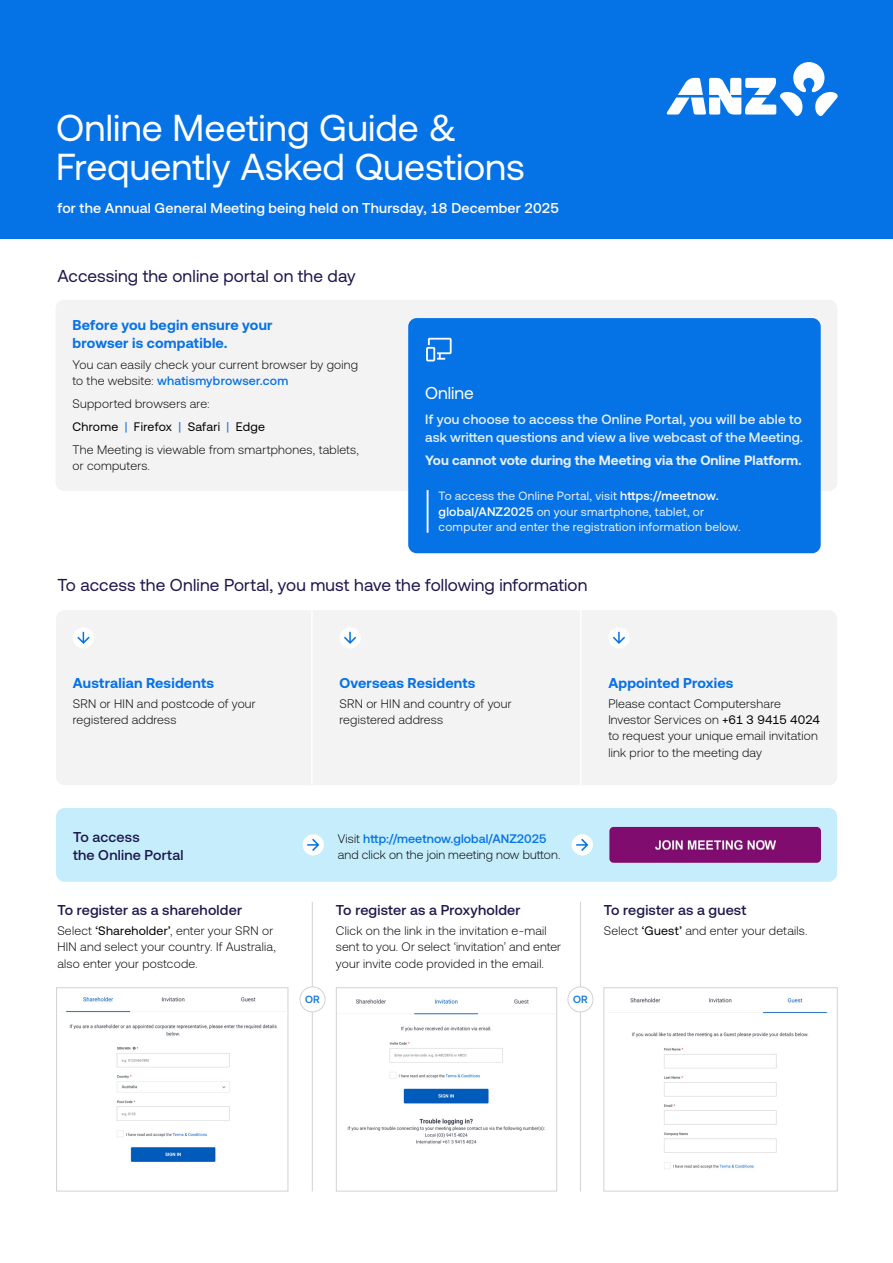
<style>
.page{position:relative;width:893px;height:1263px;background:#fff}
.page>*{position:absolute;margin:0;border:0;box-sizing:border-box;transform-origin:0 0}
.t1{font:37.5px/39px "Aeonik TAB";color:#fff}
.t2{font:17.25px "Aeonik TAB";letter-spacing:.005em;color:#1d164c}
.t3{font:17.25px "Aeonik TAB";color:#fff}
.t4{font:700 14.25px/18px "Aeonik TAB";letter-spacing:.015em;color:#0572e6}
.t5{font:500 14.25px/18px "Aeonik TAB";letter-spacing:.015em;color:#1d164c}
.t6{font:500 14.25px "Aeonik TAB";letter-spacing:.015em;color:#fff}
.t7{font:500 13.5px/17.2px "Aeonik TAB";letter-spacing:.01em;color:#e6f1fc}
.t8{font:700 13.5px "Aeonik TAB";color:#e6f1fc}
.t9{font:300 12.3px/16px "Aeonik TAB";letter-spacing:.015em;color:#000}
.t10{font:12px/16.2px "Aeonik TAB";letter-spacing:.02em;color:#e6f1fc}
.t11{font:500 10.5px "Aeonik TAB";color:#0572e6}
.s1{font-weight:500;color:#0572e6}
.s2{font-weight:400}
.s3{font-weight:400;color:#0572e6}
.s4{font-weight:500;font-size:12.3px;color:#fff}
</style>
<div class="page">
<div style="left:0;top:0;width:893px;height:238px;background:#0572e6"></div>
<div style="left:56px;top:300px;width:781px;height:191px;background:#f4f3f4;border-radius:9px"></div>
<img style="left:63px;top:997px;width:222px;height:165px">
<div style="left:56px;top:987px;width:232px;height:204px;border:1px solid #d2d2d2"></div>
<img style="left:347px;top:999px;width:198px;height:145px">
<div style="left:336px;top:987px;width:221px;height:204px;border:1px solid #d2d2d2"></div>
<hr style="left:312px;top:902px;width:1px;height:289px;background:#d2d2d2">
<hr style="left:580px;top:902px;width:1px;height:289px;background:#d2d2d2">
<div style="left:300px;top:987px;width:25px;height:25px;background:#fff;border-radius:50%"></div>
<div style="left:300px;top:986px;width:25px;height:26px;border:1px solid #d2d2d2;border-radius:50%"></div>
<div style="left:568px;top:987px;width:25px;height:25px;background:#fff;border-radius:50%"></div>
<div style="left:567px;top:986px;width:26px;height:26px;border:1px solid #d2d2d2;border-radius:50%"></div>
<svg style="left:667px;top:62px;width:171px;height:54px"></svg>
<div style="left:56px;top:808px;width:781px;height:74px;background:#c5edfc;border-radius:9px"></div>
<img style="left:609px;top:827px;width:212px;height:36px">
<svg style="left:302px;top:834px;width:22px;height:22px"></svg>
<svg style="left:571px;top:834px;width:22px;height:22px"></svg>
<div style="left:56px;top:610px;width:781px;height:175px;background:#f4f3f4;border-radius:9px"></div>
<svg style="left:73px;top:628px;width:21px;height:20px"></svg>
<svg style="left:340px;top:628px;width:20px;height:20px"></svg>
<svg style="left:609px;top:628px;width:20px;height:20px"></svg>
<hr style="left:311px;top:610px;width:2px;height:175px;background:#fff">
<hr style="left:580px;top:610px;width:2px;height:175px;background:#fff">
<div style="left:408px;top:318px;width:413px;height:235px;background:#0572e6;border-radius:9px"></div>
<hr style="left:427px;top:490px;width:1px;height:43px;background:#fff">
<svg style="left:426px;top:338px;width:26px;height:23px"></svg>
<img style="left:608px;top:998px;width:222px;height:171px">
<div style="left:603px;top:987px;width:235px;height:204px;border:1px solid #d2d2d2"></div>
<div style="left:608px;top:1022px;width:9px;height:158px;background:#fff"></div>
<div style="left:822px;top:1022px;width:9px;height:158px;background:#fff"></div>
<div style="left:608px;top:1022px;width:223px;height:7px;background:#fff"></div>
<h1 class="t1" style="left:56px;top:109px;width:470px">Online Meeting Guide &amp;<br>Frequently Asked Questions</h1>
<p class="t6" style="left:57px;top:200px;width:503px">for the Annual General Meeting being held on Thursday, 18 December 2025</p>
<h2 class="t2" style="left:57px;top:267px;width:300px">Accessing the online portal on the day</h2>
<p class="t4" style="left:73px;top:316px;width:202px">Before you begin ensure your browser is compatible.</p>
<p class="t9" style="left:73px;top:356px;width:287px;line-height:16.5px">You can easily check your current browser by going to the website: <span class="s1">whatismybrowser.com</span></p>
<p class="t9" style="left:73px;top:393px;width:288px;line-height:22.6px">Supported browsers are:<br><span class="s2">Chrome</span> <span class="s3">|</span> <span class="s2">Firefox</span> <span class="s3">|</span> <span class="s2">Safari</span> <span class="s3">|</span> <span class="s2">Edge<br></span>The Meeting is viewable from smartphones, tablets,</p>
<p class="t9" style="left:73px;top:458px;width:79px">or computers.</p>
<h2 class="t3" style="left:425px;top:383px;width:50px">Online</h2>
<p class="t7" style="left:425px;top:411px;width:380px">If you choose to access the Online Portal, you will be able to ask written questions and view a live webcast of the Meeting.</p>
<p class="t8" style="left:425px;top:453px;width:378px">You cannot vote during the Meeting via the Online Platform.</p>
<p class="t10" style="left:439px;top:488px;width:282px">To access the Online Portal, visit <span class="s4">https://meetnow. global/ANZ2025</span> on your smartphone, tablet, or</p>
<p class="t10" style="left:439px;top:519px;width:304px">computer and enter the registration information below.</p>
<h2 class="t2" style="left:57px;top:576px;width:531px">To access the Online Portal, you must have the following information</h2>
<p class="t4" style="left:73px;top:674px;width:143px">Australian Residents</p>
<p class="t9" style="left:73px;top:696px;width:184px">SRN or HIN and postcode of your registered address</p>
<p class="t4" style="left:339px;top:674px;width:137px">Overseas Residents</p>
<p class="t9" style="left:339px;top:696px;width:174px">SRN or HIN and country of your registered address</p>
<p class="t4" style="left:608px;top:674px;width:127px">Appointed Proxies</p>
<p class="t9" style="left:608px;top:696px;width:213px">Please contact Computershare Investor Services on <span class="s2">+61 3 9415 4024 </span>to request your unique email invitation link prior to the meeting day</p>
<p class="t5" style="left:73px;top:828px;width:112px">To access<br>the Online Portal</p>
<p class="t9" style="left:338px;top:830px;width:224px">Visit <span class="s1">http://meetnow.global/ANZ2025 </span>and click on the join meeting now button.</p>
<p class="t5" style="left:57px;top:901px;width:186px">To register as a shareholder</p>
<p class="t9" style="left:57px;top:923px;width:220px">Select <span class="s2">‘Shareholder’</span>, enter your SRN or<br>HIN and select your country. If Australia, also enter your postcode.</p>
<p class="t5" style="left:336px;top:901px;width:186px">To register as a Proxyholder</p>
<p class="t9" style="left:336px;top:923px;width:227px">Click on the link in the invitation e-mail sent to you. Or select ‘invitation’ and enter your invite code provided in the email.</p>
<p class="t11" style="left:305px;top:994px;width:16px">OR</p>
<p class="t11" style="left:573px;top:994px;width:16px">OR</p>
<p class="t5" style="left:604px;top:901px;width:144px">To register as a guest</p>
<p class="t9" style="left:604px;top:923px;width:205px">Select <span class="s2">‘Guest’</span> and enter your details.</p>
</div>
